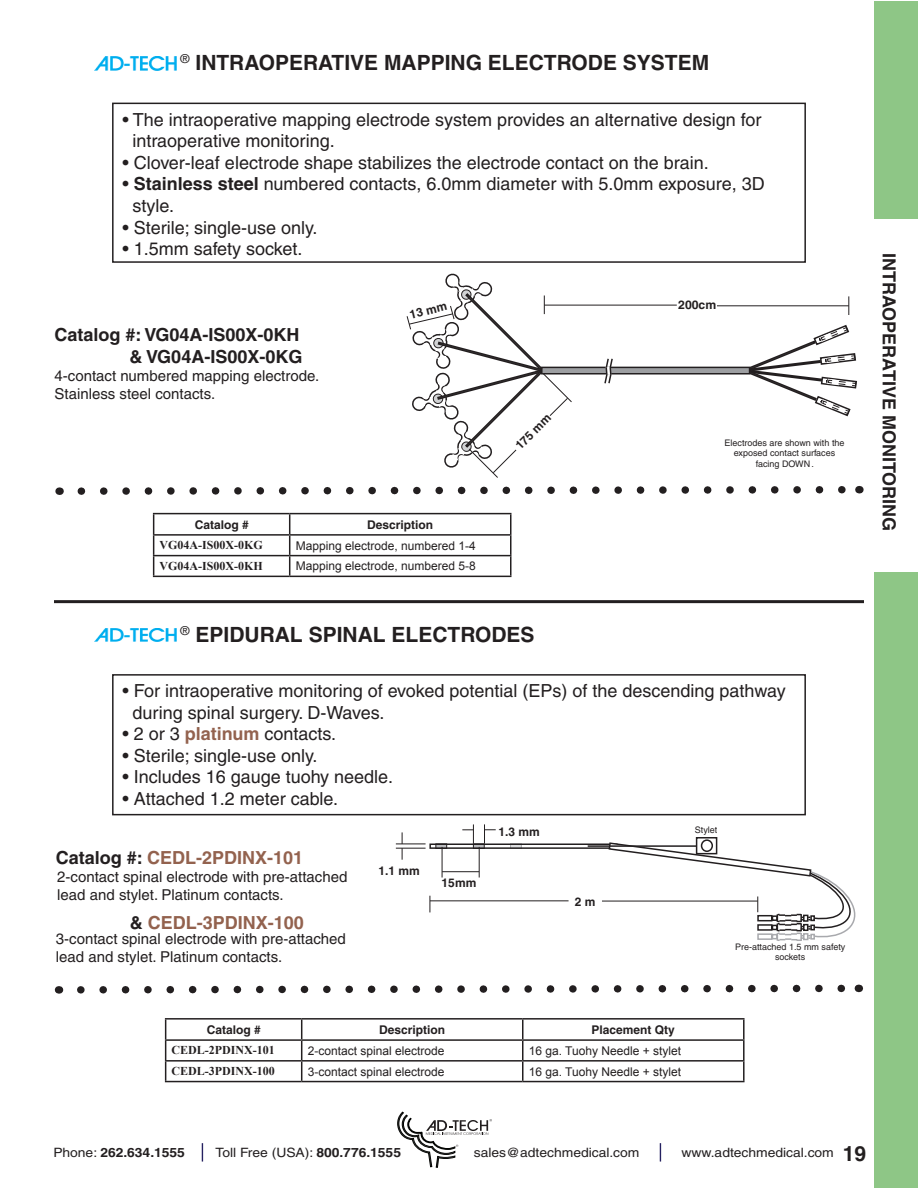
<style>
.page{position:relative;width:918px;height:1188px;background:#fff}
.page>*{position:absolute;margin:0;border:0;box-sizing:border-box;transform-origin:0 0}
.t1{font:700 21px "Helvetica";color:#231f20}
.t2{font:18px/21.6px "Helvetica";color:#231f20}
.t3{font:700 18px "Helvetica";color:#231f20}
.t4{font:700 18px "Helvetica";color:#93624e}
.t5{font:15px/18px "Helvetica";color:#231f20}
.t6{font:12.9px "Helvetica";color:#231f20;scale:1.08 1}
.t7{font:700 12.9px "Helvetica";color:#231f20;scale:1.08 1}
.t8{font:12px "Arial";color:#231f20}
.t9{font:700 12px "Helvetica";color:#231f20}
.t10{font:700 12px "Times New Roman";color:#231f20}
.t11{font:9px/10.8px "Helvetica";color:#231f20;text-align:center}
.s1{font-weight:700}
.s2{font-weight:700;color:#93624e}
.s3{color:#231f20}
.s4{font-weight:400}
</style>
<div class="page">
<div style="left:874px;top:1px;width:44px;height:1187px;background:#8ec686"></div>
<div style="left:873px;top:219px;width:45px;height:353px;background:#fff"></div>
<img style="left:94px;top:57px;width:82px;height:13px">
<img style="left:94px;top:628px;width:82px;height:14px">
<div style="left:112px;top:103px;width:694px;height:160px;border:2px solid #231f20"></div>
<div style="left:112px;top:674px;width:694px;height:141px;border:2px solid #231f20"></div>
<hr style="left:54px;top:600px;width:810px;height:3px;background:#231f20">
<svg style="left:77px;top:984px;width:782px;height:10px"></svg>
<hr style="left:396px;top:848px;width:30px;height:1px;background:#231f20">
<hr style="left:396px;top:844px;width:30px;height:1px;background:#231f20">
<svg style="left:402px;top:832px;width:1px;height:28px"></svg>
<svg style="left:429px;top:824px;width:427px;height:117px"></svg>
<hr style="left:588px;top:845px;width:109px;height:2px;background:#231f20">
<svg style="left:77px;top:273px;width:783px;height:222px"></svg>
<hr style="left:153px;top:513px;width:137px;height:1px;background:#231f20">
<hr style="left:290px;top:513px;width:221px;height:1px;background:#231f20">
<hr style="left:510px;top:514px;width:2px;height:20px;background:#231f20">
<hr style="left:153px;top:534px;width:137px;height:2px;background:#231f20">
<hr style="left:290px;top:534px;width:221px;height:2px;background:#231f20">
<svg style="left:510px;top:536px;width:2px;height:19px"></svg>
<hr style="left:153px;top:555px;width:137px;height:1px;background:#231f20">
<svg style="left:153px;top:514px;width:1px;height:62px"></svg>
<hr style="left:290px;top:555px;width:221px;height:1px;background:#231f20">
<svg style="left:289px;top:514px;width:1px;height:62px"></svg>
<hr style="left:510px;top:556px;width:2px;height:20px;background:#231f20">
<hr style="left:153px;top:576px;width:137px;height:1px;background:#231f20">
<hr style="left:290px;top:576px;width:221px;height:1px;background:#231f20">
<hr style="left:165px;top:1018px;width:137px;height:2px;background:#231f20">
<hr style="left:302px;top:1018px;width:221px;height:2px;background:#231f20">
<hr style="left:523px;top:1018px;width:222px;height:2px;background:#231f20">
<hr style="left:165px;top:1039px;width:137px;height:2px;background:#231f20">
<hr style="left:302px;top:1039px;width:221px;height:2px;background:#231f20">
<hr style="left:523px;top:1039px;width:222px;height:2px;background:#231f20">
<hr style="left:165px;top:1060px;width:137px;height:2px;background:#231f20">
<svg style="left:165px;top:1020px;width:1px;height:61px"></svg>
<hr style="left:302px;top:1060px;width:221px;height:2px;background:#231f20">
<svg style="left:301px;top:1020px;width:1px;height:61px"></svg>
<hr style="left:523px;top:1060px;width:222px;height:2px;background:#231f20">
<svg style="left:522px;top:1020px;width:2px;height:61px"></svg>
<svg style="left:743px;top:1020px;width:2px;height:61px"></svg>
<hr style="left:165px;top:1081px;width:137px;height:1px;background:#231f20">
<hr style="left:302px;top:1081px;width:221px;height:1px;background:#231f20">
<hr style="left:523px;top:1081px;width:222px;height:1px;background:#231f20">
<svg style="left:397px;top:1111px;width:95px;height:57px"></svg>
<svg style="left:202px;top:1143px;width:1px;height:18px"></svg>
<svg style="left:660px;top:1143px;width:1px;height:18px"></svg>
<p class="t1" style="left:181px;top:50px;width:530px"><sup>®</sup> INTRAOPERATIVE MAPPING ELECTRODE SYSTEM</p>
<p class="t2" style="left:132px;top:108px;width:631px;text-indent:-10px">• The intraoperative mapping electrode system provides an alternative design for intraoperative monitoring.</p>
<p class="t2" style="left:122px;top:152px;width:588px">• Clover-leaf electrode shape stabilizes the electrode contact on the brain.</p>
<p class="t2" style="left:132px;top:173px;width:634px;text-indent:-10px">• <span class="s1">Stainless steel</span> numbered contacts, 6.0mm diameter with 5.0mm exposure, 3D style.</p>
<p class="t2" style="left:122px;top:216px;width:196px">• Sterile; single-use only.</p>
<p class="t2" style="left:122px;top:238px;width:182px">• 1.5mm safety socket.</p>
<p class="t3" style="left:55px;top:324px;width:246px">Catalog #: VG04A-IS00X-0KH</p>
<p class="t3" style="left:130px;top:346px;width:174px">&amp; VG04A-IS00X-0KG</p>
<p class="t5" style="left:55px;top:367px;width:266px">4-contact numbered mapping electrode.</p>
<p class="t5" style="left:55px;top:385px;width:162px">Stainless steel contacts.</p>
<p class="t9" style="left:408px;top:308px;width:40px;rotate:-14deg">13 mm</p>
<p class="t9" style="left:195px;top:517px;width:56px">Catalog #</p>
<p class="t9" style="left:367px;top:517px;width:68px">Description</p>
<p class="t10" style="left:160px;top:537px;width:105px">VG04A-IS00X-0KG</p>
<p class="t8" style="left:296px;top:538px;width:182px">Mapping electrode, numbered 1-4</p>
<p class="t10" style="left:160px;top:557px;width:105px">VG04A-IS00X-0KH</p>
<p class="t8" style="left:296px;top:558px;width:182px">Mapping electrode, numbered 5-8</p>
<p class="t9" style="left:512px;top:442px;width:46px;rotate:-45deg">175 mm</p>
<p class="t1" style="left:181px;top:622px;width:355px"><sup>®</sup> EPIDURAL SPINAL ELECTRODES</p>
<p class="t9" style="left:678px;top:297px;width:40px">200cm</p>
<p class="t11" style="left:725px;top:437px;width:121px">Electrodes are shown with the</p>
<p class="t11" style="left:734px;top:448px;width:103px">exposed contact surfaces</p>
<p class="t11" style="left:756px;top:459px;width:60px">facing DOWN.</p>
<p class="t2" style="left:132px;top:680px;width:655px;text-indent:-10px">• For intraoperative monitoring of evoked potential (EPs) of the descending pathway during spinal surgery. D-Waves.</p>
<p class="t2" style="left:122px;top:723px;width:215px">• 2 or 3 <span class="s2">platinum</span> contacts.</p>
<p class="t2" style="left:122px;top:745px;width:196px">• Sterile; single-use only.</p>
<p class="t2" style="left:122px;top:766px;width:272px">• Includes 16 gauge tuohy needle.</p>
<p class="t2" style="left:122px;top:788px;width:217px">• Attached 1.2 meter cable.</p>
<p class="t4" style="left:56px;top:846px;width:249px"><span class="s3">Catalog #:</span> CEDL-2PDINX-101</p>
<p class="t5" style="left:57px;top:867px;width:292px">2-contact spinal electrode with pre-attached</p>
<p class="t5" style="left:57px;top:885px;width:228px">lead and stylet. Platinum contacts.</p>
<p class="t4" style="left:130px;top:911px;width:176px"><span class="s3">&amp;</span> CEDL-3PDINX-100</p>
<p class="t5" style="left:56px;top:929px;width:292px">3-contact spinal electrode with pre-attached lead and stylet. Platinum contacts.</p>
<p class="t9" style="left:378px;top:863px;width:43px">1.1 mm</p>
<p class="t9" style="left:442px;top:875px;width:36px">15mm</p>
<p class="t9" style="left:498px;top:824px;width:43px">1.3 mm</p>
<p class="t9" style="left:575px;top:894px;width:22px">2 m</p>
<p class="t11" style="left:695px;top:824px;width:24px">Stylet</p>
<p class="t11" style="left:735px;top:941px;width:112px">Pre-attached 1.5 mm safety sockets</p>
<p class="t9" style="left:207px;top:1023px;width:56px">Catalog #</p>
<p class="t9" style="left:379px;top:1023px;width:68px">Description</p>
<p class="t9" style="left:592px;top:1023px;width:85px">Placement Qty</p>
<p class="t10" style="left:172px;top:1042px;width:105px">CEDL-2PDINX-101</p>
<p class="t8" style="left:308px;top:1043px;width:138px">2-contact spinal electrode</p>
<p class="t8" style="left:529px;top:1043px;width:154px">16 ga. Tuohy Needle + stylet</p>
<p class="t10" style="left:172px;top:1063px;width:105px">CEDL-3PDINX-100</p>
<p class="t8" style="left:308px;top:1063px;width:138px">3-contact spinal electrode</p>
<p class="t8" style="left:529px;top:1063px;width:154px">16 ga. Tuohy Needle + stylet</p>
<p class="t3" style="left:900px;top:253px;width:279px;rotate:90deg">INTRAOPERATIVE MONITORING</p>
<p class="t7" style="left:53px;top:1144px;width:123px"><span class="s4">Phone:</span> 262.634.1555</p>
<p class="t6" style="left:216px;top:1145px;width:173px">Toll Free (USA): <span class="s1">800.776.1555</span></p>
<p class="t6" style="left:474px;top:1145px;width:155px">sales@adtechmedical.com</p>
<p class="t6" style="left:682px;top:1145px;width:142px">www.adtechmedical.com</p>
<p class="t1" style="left:843px;top:1141px;width:25px">19</p>
</div>
